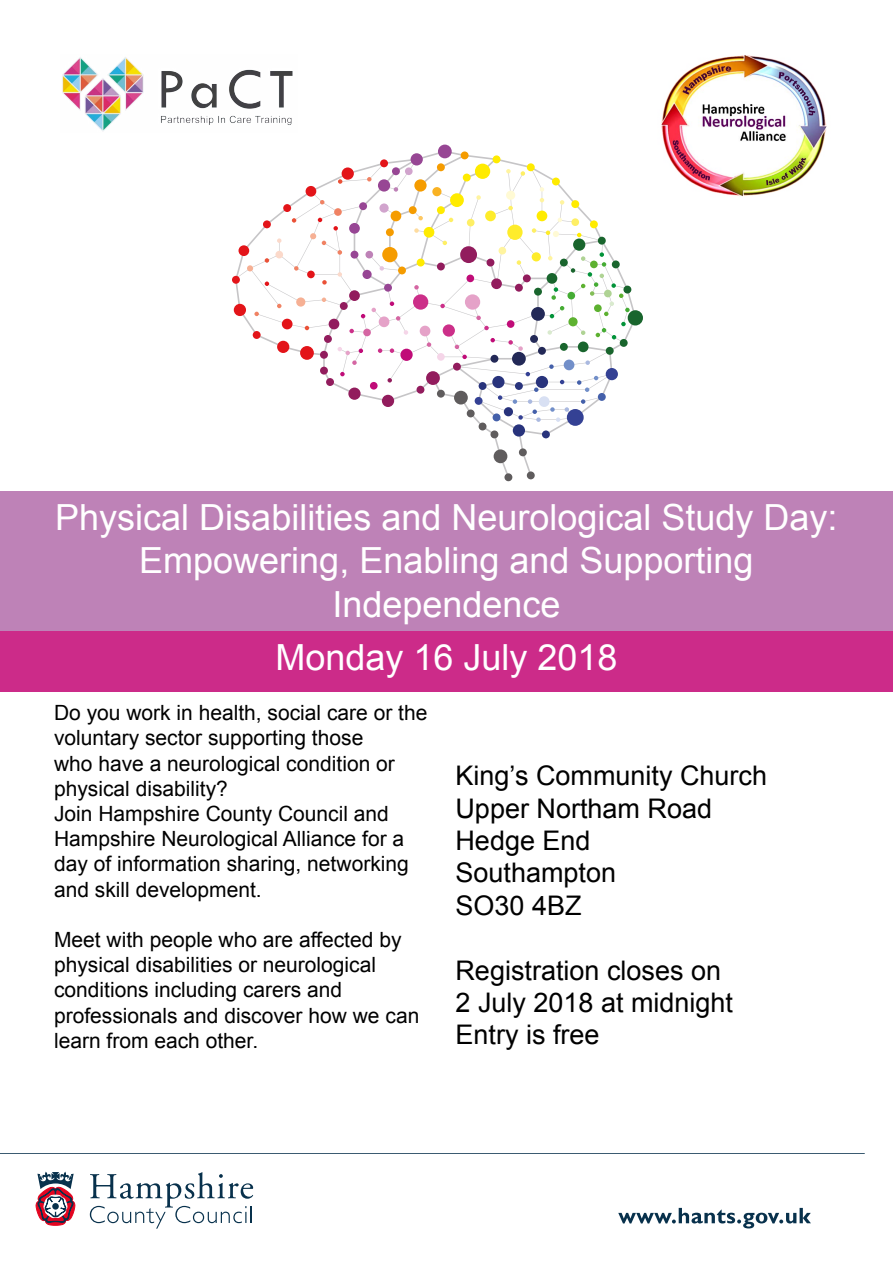
<style>
.page{position:relative;width:893px;height:1263px;background:#fff}
.page>*{position:absolute;margin:0;border:0;box-sizing:border-box;transform-origin:0 0}
.t1{font:36px/43.2px "Arial";color:#fff;text-align:center}
.t2{font:27px/32.4px "Arial";color:#000}
.t3{font:21px/25.2px "Arial";color:#000}
</style>
<div class="page">
<svg style="left:618px;top:1208px;width:193px;height:20px"></svg>
<hr style="left:0;top:1153px;width:864px;height:1px;background:#08314c">
<svg style="left:90px;top:1172px;width:163px;height:56px"></svg>
<svg style="left:35px;top:1171px;width:41px;height:55px"></svg>
<div style="left:50px;top:1201px;width:11px;height:10px;border:1px solid #fff;border-radius:50%"></div>
<div style="left:52px;top:1203px;width:7px;height:6px;background:#08314c;border-radius:50%"></div>
<img style="left:62px;top:57px;width:231px;height:74px">
<img style="left:661px;top:55px;width:166px;height:142px">
<svg style="left:235px;top:152px;width:401px;height:326px"></svg>
<div style="left:234px;top:304px;width:12px;height:12px;background:#e31419;border-radius:50%"></div>
<div style="left:232px;top:276px;width:8px;height:8px;background:#e31419;border-radius:50%"></div>
<div style="left:411px;top:153px;width:12px;height:12px;background:#974694;border-radius:50%"></div>
<div style="left:438px;top:145px;width:14px;height:13px;background:#974694;border-radius:50%"></div>
<div style="left:461px;top:151px;width:8px;height:8px;background:#f59c00;border-radius:50%"></div>
<div style="left:493px;top:155px;width:7px;height:8px;background:#ffeb00;border-radius:50%"></div>
<div style="left:628px;top:310px;width:15px;height:15px;background:#19652d;border-radius:50%"></div>
<div style="left:479px;top:423px;width:7px;height:7px;background:#5f5c5d;border-radius:50%"></div>
<div style="left:490px;top:430px;width:8px;height:8px;background:#5f5c5d;border-radius:50%"></div>
<div style="left:494px;top:449px;width:13px;height:14px;background:#5f5c5d;border-radius:50%"></div>
<div style="left:504px;top:473px;width:8px;height:8px;background:#5f5c5d;border-radius:50%"></div>
<div style="left:527px;top:471px;width:8px;height:8px;background:#5f5c5d;border-radius:50%"></div>
<div style="left:519px;top:448px;width:8px;height:8px;background:#5f5c5d;border-radius:50%"></div>
<div style="left:513px;top:424px;width:12px;height:13px;background:#28337c;border-radius:50%"></div>
<div style="left:542px;top:430px;width:8px;height:8px;background:#28337c;border-radius:50%"></div>
<svg style="left:567px;top:409px;width:17px;height:17px"></svg>
<svg style="left:236px;top:159px;width:394px;height:263px"></svg>
<div style="left:0;top:491px;width:893px;height:143px;background:#be82b7"></div>
<div style="left:0;top:631px;width:893px;height:61px;background:#cc2b89"></div>
<h1 class="t1" style="left:55px;top:496px;width:784px">Physical Disabilities and Neurological Study Day:<br>Empowering, Enabling and Supporting<br>Independence</h1>
<h1 class="t1" style="left:275px;top:637px;width:344px">Monday 16 July 2018</h1>
<p class="t3" style="left:54px;top:700px;width:375px">Do you work in health, social care or the voluntary sector supporting those<br>who have a neurological condition or physical disability?<br>Join Hampshire County Council and Hampshire Neurological Alliance for a day of information sharing, networking and skill development.</p>
<p class="t3" style="left:54px;top:927px;width:367px">Meet with people who are affected by physical disabilities or neurological conditions including carers and professionals and discover how we can learn from each other.</p>
<p class="t2" style="left:455px;top:760px;width:313px">King’s Community Church<br>Upper Northam Road<br>Hedge End<br>Southampton<br>SO30 4BZ</p>
<p class="t2" style="left:455px;top:954px;width:279px">Registration closes on<br>2 July 2018 at midnight<br>Entry is free</p>
</div>
